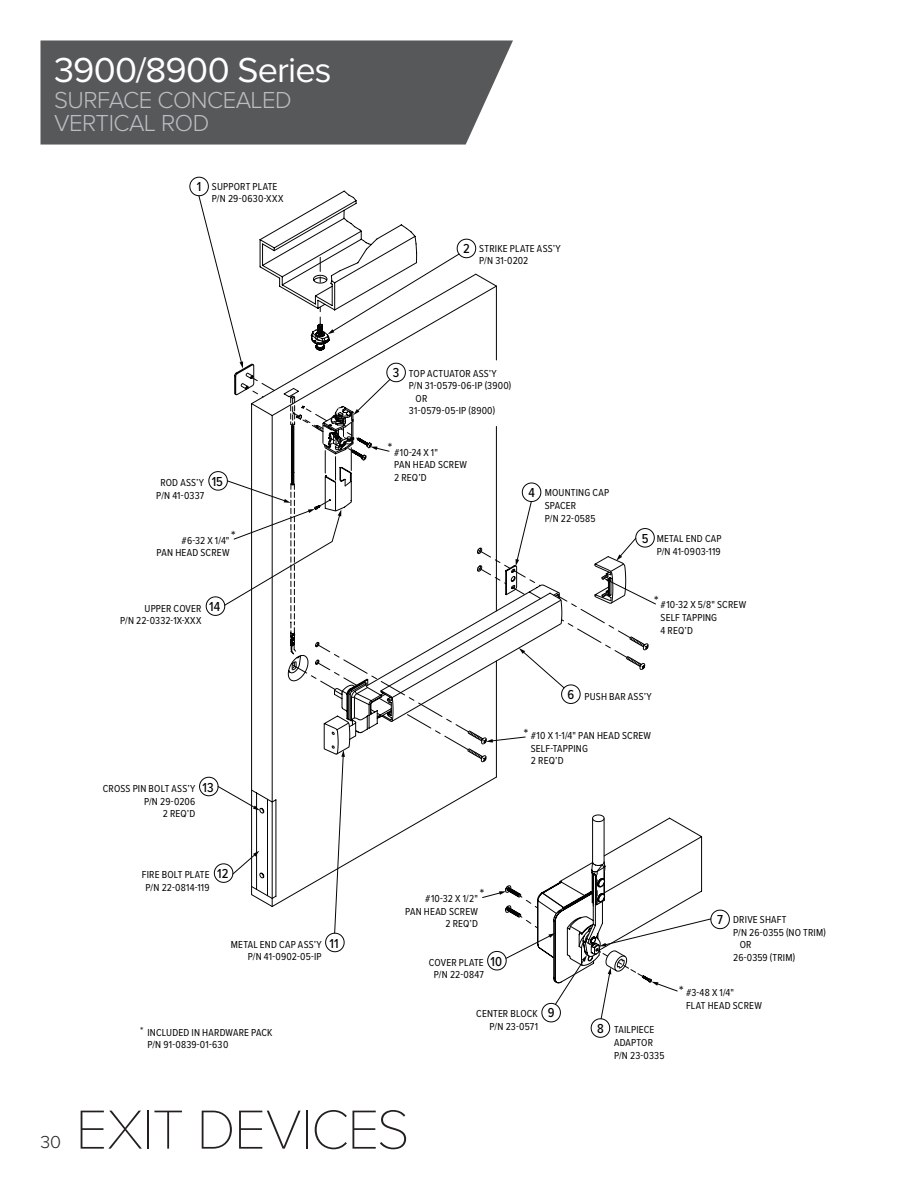
<style>
.page{position:relative;width:918px;height:1188px;background:#fff}
.page>*{position:absolute;margin:0;border:0;box-sizing:border-box;transform-origin:0 0}
.Section_name{font:100 57px "Proxima Nova T";letter-spacing:-.025em;color:#231f20}
.Category{font:36px "Proxima Nova";letter-spacing:-.025em;color:#fff}
.t1{font:300 24px/22.8px "Proxima Nova";letter-spacing:-.02em;color:#bcbdc0}
.t2{font:300 18px "Proxima Nova";color:#231f20}
.t3{font:500 13.5px "Proxima Nova Cond";letter-spacing:.005em;color:#040503}
.t4{font:10.5px/12.6px "Proxima Nova Cond";letter-spacing:.015em;color:#050504}
.t5{font:10.5px/12.6px "Proxima Nova Cond";letter-spacing:.015em;color:#040503;text-align:right}
.s1{color:#050504}
</style>
<div class="page">
<svg style="left:40px;top:40px;width:473px;height:105px;background:#616163"></svg>
<svg style="left:189px;top:176px;width:541px;height:862px"></svg>
<p class="Category" style="left:54px;top:44px;width:279px">3900/8900 Series</p>
<p class="t1" style="left:54px;top:89px;width:239px">SURFACE CONCEALED<br>VERTICAL ROD</p>
<p class="t3" style="left:197px;top:177px;width:6px">1</p>
<p class="t5" style="left:212px;top:179px;width:73px;text-align:left">SUPPORT PLATE<br>P/N 29-0630-XXX</p>
<p class="t3" style="left:463px;top:239px;width:8px">2</p>
<p class="t4" style="left:479px;top:241px;width:83px">STRIKE PLATE ASS’Y<br>P/N 31-0202</p>
<p class="t3" style="left:212px;top:472px;width:13px">15</p>
<p class="t5" style="left:156px;top:476px;width:49px;text-align:center">ROD ASS’Y<br>P/N 41-0337</p>
<p class="t3" style="left:231px;top:525px;width:6px">*</p>
<p class="t5" style="left:157px;top:533px;width:74px">#6-32 X 1/4<span class="s1">"<br></span>PAN HEAD SCREW</p>
<p class="t3" style="left:209px;top:597px;width:13px">14</p>
<p class="t5" style="left:120px;top:601px;width:83px">UPPER COVER<br>P/N 22-0332-1X-XXX</p>
<p class="t3" style="left:393px;top:363px;width:8px">3</p>
<p class="t4" style="left:409px;top:366px;width:89px">TOP ACTUATOR ASS’Y</p>
<p class="t4" style="left:409px;top:379px;width:104px">P/N 31-0579-06-IP (3900)</p>
<p class="t4" style="left:416px;top:392px;width:13px">OR</p>
<p class="t4" style="left:409px;top:404px;width:88px">31-0579-05-IP (8900)</p>
<p class="t3" style="left:388px;top:437px;width:6px">*</p>
<p class="t4" style="left:394px;top:445px;width:74px">#10-24 X 1"<br>PAN HEAD SCREW<br>2 REQ’D</p>
<p class="t3" style="left:528px;top:483px;width:8px">4</p>
<p class="t4" style="left:545px;top:486px;width:66px">MOUNTING CAP<br>SPACER<br>P/N 22-0585</p>
<p class="t3" style="left:642px;top:528px;width:8px">5</p>
<p class="t4" style="left:657px;top:532px;width:66px">METAL END CAP<br>P/N 41-0903-119</p>
<p class="t3" style="left:654px;top:590px;width:6px">*</p>
<p class="t4" style="left:661px;top:598px;width:87px">#10-32 X 5/8" SCREW<br>SELF TAPPING<br>4 REQ’D</p>
<p class="t3" style="left:203px;top:777px;width:13px">13</p>
<p class="t5" style="left:103px;top:782px;width:94px">CROSS PIN BOLT ASS’Y<br>P/N 29-0206<br>2 REQ’D</p>
<p class="t3" style="left:567px;top:685px;width:8px">6</p>
<p class="t4" style="left:585px;top:689px;width:69px">PUSH BAR ASS’Y</p>
<p class="t3" style="left:524px;top:723px;width:6px">*</p>
<p class="t4" style="left:531px;top:729px;width:122px">#10 X 1-1/4" PAN HEAD SCREW<br>SELF-TAPPING<br>2 REQ’D</p>
<p class="t5" style="left:142px;top:868px;width:69px;text-align:center">FIRE BOLT PLATE<br>P/N 22-0814-119</p>
<p class="t3" style="left:217px;top:864px;width:13px">12</p>
<p class="t5" style="left:231px;top:937px;width:92px">METAL END CAP ASS’Y<br>P/N 41-0902-05-IP</p>
<p class="t3" style="left:330px;top:933px;width:11px">11</p>
<p class="t5" style="left:147px;top:1025px;width:127px;text-align:left;text-indent:-7px">* INCLUDED IN HARDWARE PACK<br>P/N 91-0839-01-630</p>
<p class="t3" style="left:480px;top:884px;width:6px">*</p>
<p class="t5" style="left:405px;top:892px;width:74px">#10-32 X 1/2<span class="s1">"<br></span>PAN HEAD SCREW<br>2 REQ’D</p>
<p class="t3" style="left:490px;top:951px;width:13px">10</p>
<p class="t5" style="left:429px;top:956px;width:56px;text-align:center">COVER PLATE<br>P/N 22-0847</p>
<p class="t5" style="left:476px;top:1007px;width:63px">CENTER BLOCK<br>P/N 23-0571</p>
<p class="t3" style="left:548px;top:1003px;width:8px">9</p>
<h3 class="t2" style="left:40px;top:1132px;width:22px">30</h3>
<p class="Section_name" style="left:76px;top:1087px;width:336px">EXIT DEVICES</p>
<p class="t3" style="left:597px;top:1018px;width:8px">8</p>
<p class="t4" style="left:614px;top:1023px;width:52px">TAILPIECE<br>ADAPTOR<br>P/N 23-0335</p>
<p class="t3" style="left:717px;top:910px;width:7px">7</p>
<p class="t4" style="left:733px;top:913px;width:55px">DRIVE SHAFT</p>
<p class="t4" style="left:733px;top:925px;width:94px">P/N 26-0355 (NO TRIM)</p>
<p class="t4" style="left:740px;top:938px;width:13px">OR</p>
<p class="t4" style="left:733px;top:951px;width:63px">26-0359 (TRIM)</p>
<p class="t3" style="left:679px;top:980px;width:6px">*</p>
<p class="t4" style="left:686px;top:986px;width:77px">#3-48 X 1/4"<br>FLAT HEAD SCREW</p>
</div>
